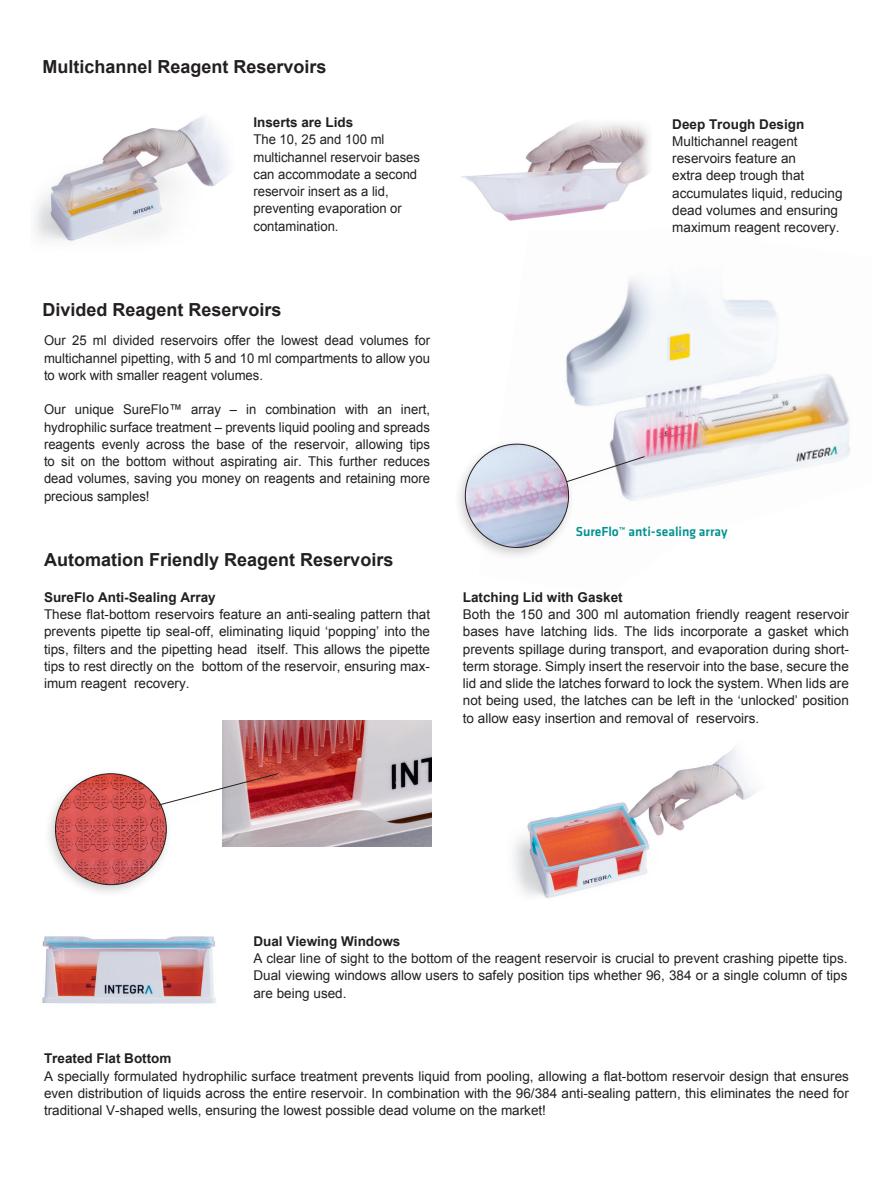
<style>
.page{position:relative;width:893px;height:1187px;background:#fff}
.page>*{position:absolute;margin:0;border:0;box-sizing:border-box;transform-origin:0 0}
.t1{font:700 18px "Arial";color:#231f20}
.t2{font:13.5px/17.2px "Arial";color:#231f20;text-align:justify}
.t3{font:700 13.5px "Arial";color:#231f20}
.t4{font:500 13.5px "Klavika Basic";color:#009290}
</style>
<div class="page">
<img style="left:566px;top:279px;width:284px;height:219px">
<img style="left:514px;top:747px;width:242px;height:151px">
<img style="left:35px;top:116px;width:194px;height:125px">
<img style="left:461px;top:122px;width:189px;height:99px">
<img style="left:42px;top:936px;width:174px;height:68px">
<img style="left:222px;top:720px;width:210px;height:126px">
<div style="left:43px;top:767px;width:131px;height:131px;background:#231f20;opacity:.23"></div>
<img style="left:55px;top:773px;width:111px;height:111px;border-radius:55px">
<div style="left:557px;top:452px;width:92px;height:42px;background:#231f20;opacity:.23"></div>
<svg style="left:459px;top:437px;width:186px;height:117px"></svg>
<div style="left:149px;top:768px;width:133px;height:49px;background:#231f20;opacity:.23"></div>
<svg style="left:158px;top:773px;width:120px;height:32px"></svg>
<p class="t1" style="left:43px;top:54px;width:286px">Multichannel Reagent Reservoirs</p>
<p class="t3" style="left:253px;top:113px;width:101px">Inserts are Lids</p>
<p class="t2" style="left:253px;top:131px;width:168px;text-align:left">The 10, 25 and 100 ml multichannel reservoir bases can accommodate a second reservoir insert as a lid, preventing evaporation or contamination.</p>
<p class="t1" style="left:43px;top:297px;width:241px">Divided Reagent Reservoirs</p>
<p class="t2" style="left:44px;top:332px;width:388px">Our 25 ml divided reservoirs offer the lowest dead volumes for multichannel pipetting, with 5 and 10 ml compartments to allow you to work with smaller reagent volumes.</p>
<p class="t2" style="left:44px;top:401px;width:388px">Our unique SureFlo™ array – in combination with an inert, hydrophilic surface treatment – prevents liquid pooling and spreads reagents evenly across the base of the reservoir, allowing tips to sit on the bottom without aspirating air. This further reduces dead volumes, saving you money on reagents and retaining more precious samples!</p>
<p class="t1" style="left:44px;top:548px;width:351px">Automation Friendly Reagent Reservoirs</p>
<p class="t3" style="left:44px;top:588px;width:173px">SureFlo Anti-Sealing Array</p>
<p class="t2" style="left:44px;top:605px;width:388px">These flat-bottom reservoirs feature an anti-sealing pattern that prevents pipette tip seal-off, eliminating liquid ‘popping’ into the tips, filters and the pipetting head itself. This allows the pipette tips to rest directly on the bottom of the reservoir, ensuring max&shy;imum reagent recovery.</p>
<p class="t3" style="left:672px;top:115px;width:134px">Deep Trough Design</p>
<p class="t2" style="left:672px;top:133px;width:172px;text-align:left">Multichannel reagent reservoirs feature an<br>extra deep trough that accumulates liquid, reducing dead volumes and ensuring maximum reagent recovery.</p>
<p class="t4" style="left:576px;top:522px;width:153px">SureFlo™ anti-sealing array</p>
<p class="t3" style="left:463px;top:588px;width:161px">Latching Lid with Gasket</p>
<p class="t2" style="left:463px;top:605px;width:388px">Both the 150 and 300 ml automation friendly reagent reservoir bases have latching lids. The lids incorporate a gasket which prevents spillage during transport, and evaporation during short&shy;term storage. Simply insert the reservoir into the base, secure the lid and slide the latches forward to lock the system. When lids are not being used, the latches can be left in the ‘unlocked’ position to allow easy insertion and removal of reservoirs.</p>
<p class="t3" style="left:253px;top:932px;width:149px">Dual Viewing Windows</p>
<p class="t2" style="left:253px;top:949px;width:596px">A clear line of sight to the bottom of the reagent reservoir is crucial to prevent crashing pipette tips.<br>Dual viewing windows allow users to safely position tips whether 96, 384 or a single column of tips are being used.</p>
<p class="t3" style="left:44px;top:1049px;width:129px">Treated Flat Bottom</p>
<p class="t2" style="left:44px;top:1067px;width:806px">A specially formulated hydrophilic surface treatment prevents liquid from pooling, allowing a flat-bottom reservoir design that ensures even distribution of liquids across the entire reservoir. In combination with the 96/384 anti-sealing pattern, this eliminates the need for traditional V-shaped wells, ensuring the lowest possible dead volume on the market!</p>
</div>
